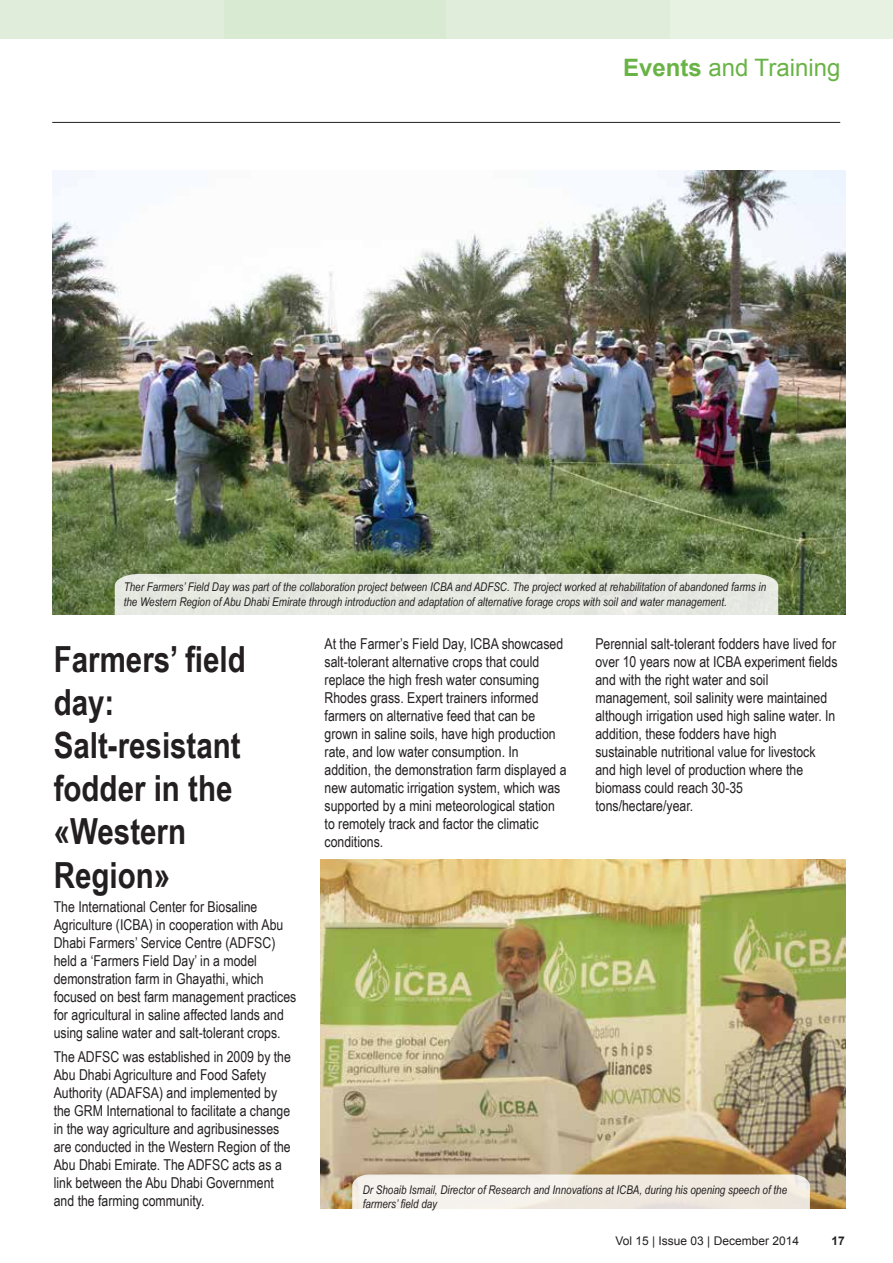
<style>
.page{position:relative;width:893px;height:1263px;background:#fff}
.page>*{position:absolute;margin:0;border:0;box-sizing:border-box;transform-origin:0 0}
.t1{font:700 36px/43.2px "Arial Narrow";color:#231f20}
.t2{font:24px "Arial";color:#69b345}
.t3{font:15px/18px "Arial Narrow";color:#231f20}
.t4{font:italic 12px/14.4px "Arial Narrow";color:#231f20}
.t5{font:12px "Arial";color:#231f20}
.t6{font:700 12px "Arial";color:#231f20}
.s1{font-weight:700}
</style>
<div class="page">
<img style="left:52px;top:170px;width:794px;height:445px">
<div style="left:668px;top:0;width:225px;height:39px;background:#e7f2e3"></div>
<div style="left:219px;top:0;width:234px;height:39px;background:#d9ead2"></div>
<div style="left:446px;top:0;width:224px;height:39px;background:#e0edda"></div>
<div style="left:0;top:0;width:223px;height:39px;background:#e0edda"></div>
<img style="left:320px;top:860px;width:526px;height:348px">
<div style="left:115px;top:574px;width:663px;height:41px;background:#e5e9e1"></div>
<svg style="left:352px;top:1174px;width:458px;height:35px;background:#efeae2"></svg>
<hr style="left:52px;top:122px;width:788px;height:1px;background:#231f20">
<h2 class="t2" style="left:623px;top:52px;width:219px"><span class="s1">Events</span> and Training</h2>
<p class="t4" style="left:124px;top:580px;width:644px">Ther Farmers’ Field Day was part of the collaboration project between ICBA and ADFSC. The project worked at rehabilitation of abandoned farms in the Western Region of Abu Dhabi Emirate through introduction and adaptation of alternative forage crops with soil and water management.</p>
<h1 class="t1" style="left:54px;top:635px;width:193px">Farmers’ field day:<br>Salt-resistant fodder in the «Western<br>Region»</h1>
<p class="t3" style="left:54px;top:897px;width:244px">The International Center for Biosaline Agriculture (ICBA) in cooperation with Abu Dhabi Farmers’ Service Centre (ADFSC) held a ‘Farmers Field Day’ in a model demonstration farm in Ghayathi, which focused on best farm management practices for agricultural in saline affected lands and using saline water and salt-tolerant crops.</p>
<p class="t3" style="left:54px;top:1047px;width:239px">The ADFSC was established in 2009 by the Abu Dhabi Agriculture and Food Safety Authority (ADAFSA) and implemented by the GRM International to facilitate a change in the way agriculture and agribusinesses are conducted in the Western Region of the Abu Dhabi Emirate. The ADFSC acts as a link between the Abu Dhabi Government and the farming community.</p>
<p class="t3" style="left:325px;top:634px;width:244px">At the Farmer’s Field Day, ICBA showcased salt-tolerant alternative crops that could replace the high fresh water consuming Rhodes grass. Expert trainers informed farmers on alternative feed that can be grown in saline soils, have high production rate, and low water consumption. In addition, the demonstration farm displayed a new automatic irrigation system, which was supported by a mini meteorological station to remotely track and factor the climatic conditions.</p>
<p class="t3" style="left:595px;top:634px;width:244px">Perennial salt-tolerant fodders have lived for over 10 years now at ICBA experiment fields and with the right water and soil management, soil salinity were maintained although irrigation used high saline water. In addition, these fodders have high sustainable nutritional value for livestock and high level of production where the biomass could reach 30-35 tons/hectare/year.</p>
<p class="t4" style="left:363px;top:1182px;width:426px">Dr Shoaib Ismail, Director of Research and Innovations at ICBA, during his opening speech of the farmers’ field day</p>
<p class="t5" style="left:615px;top:1233px;width:185px">Vol 15 | Issue 03 | December 2014</p>
<p class="t6" style="left:831px;top:1233px;width:15px">17</p>
</div>
